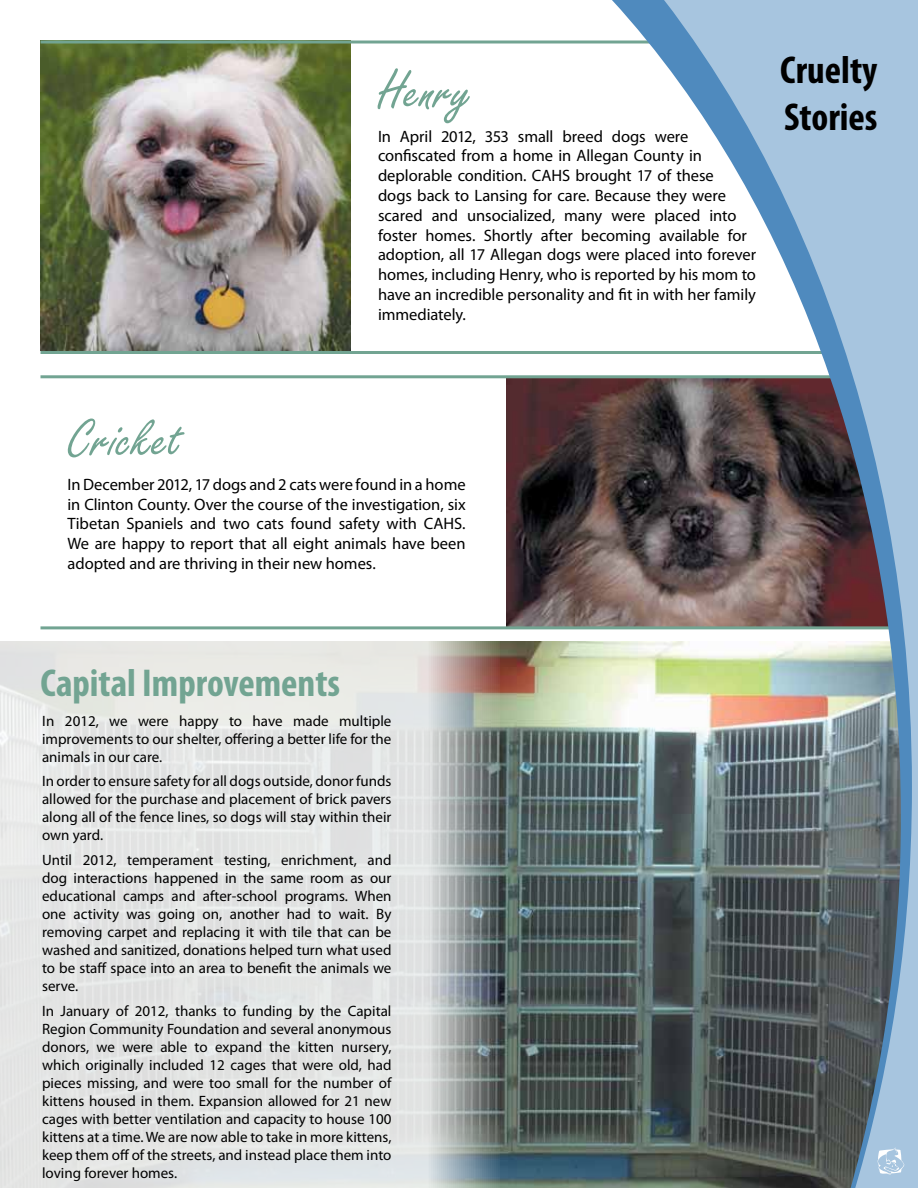
<style>
.page{position:relative;width:918px;height:1188px;background:#fff}
.page>*{position:absolute;margin:0;border:0;box-sizing:border-box;transform-origin:0 0}
.t1{font:54px "Freestyle Script";letter-spacing:-.005em;color:#72a492}
.t2{font:700 condensed 39px "Myriad Pro";color:#72a492}
.t3{font:700 condensed 39px/46.8px "Myriad Pro";color:#000}
.t4{font:16.5px/19.8px "Myriad Pro";letter-spacing:-.005em;color:#000;text-align:justify}
.t5{font:15px/18px "Myriad Pro";color:#000;text-align:justify}
</style>
<div class="page">
<div style="left:0;top:640px;width:500px;height:548px;background:#e4e5e5"></div>
<img style="left:40px;top:44px;width:311px;height:307px">
<svg style="left:40px;top:40px;width:376px;height:4px;background:#749d82"></svg>
<hr style="left:40px;top:351px;width:797px;height:3px;background:#72a492">
<hr style="left:40px;top:375px;width:814px;height:3px;background:#72a492">
<hr style="left:40px;top:626px;width:859px;height:3px;background:#72a492">
<img style="left:416px;top:0;width:496px;height:1188px">
<svg style="left:877px;top:1148px;width:27px;height:27px"></svg>
<h1 class="t1" style="left:378px;top:59px;width:93px">Henry</h1>
<p class="t4" style="left:378px;top:126px;width:380px;text-align:left">In April 2012, 353 small breed dogs were confiscated from a home in Allegan County in deplorable condition. CAHS brought 17 of these<br>dogs back to Lansing for care. Because they were scared and unsocialized, many were placed into foster homes. Shortly after becoming available for adoption, all 17 Allegan dogs were placed into forever homes, including Henry, who is reported by his mom to have an incredible personality and fit in with her family immediately.</p>
<h2 class="t3" style="left:780px;top:46px;width:99px">Cruelty<br>Stories</h2>
<h1 class="t1" style="left:68px;top:407px;width:114px">Cricket</h1>
<p class="t4" style="left:68px;top:474px;width:400px">In December 2012, 17 dogs and 2 cats were found in a home in Clinton County. Over the course of the investigation, six Tibetan Spaniels and two cats found safety with CAHS.<br>We are happy to report that all eight animals have been adopted and are thriving in their new homes.</p>
<h2 class="t2" style="left:40px;top:659px;width:301px">Capital Improvements</h2>
<p class="t5" style="left:42px;top:711px;width:351px">In 2012, we were happy to have made multiple improvements to our shelter, offering a better life for the animals in our care.</p>
<p class="t5" style="left:42px;top:772px;width:351px">In order to ensure safety for all dogs outside, donor funds allowed for the purchase and placement of brick pavers along all of the fence lines, so dogs will stay within their own yard.</p>
<p class="t5" style="left:42px;top:851px;width:351px">Until 2012, temperament testing, enrichment, and dog interactions happened in the same room as our educational camps and after-school programs. When one activity was going on, another had to wait. By removing carpet and replacing it with tile that can be washed and sanitized, donations helped turn what used to be staff space into an area to benefit the animals we serve.</p>
<p class="t5" style="left:42px;top:1002px;width:351px">In January of 2012, thanks to funding by the Capital Region Community Foundation and several anonymous donors, we were able to expand the kitten nursery, which originally included 12 cages that were old, had pieces missing, and were too small for the number of kittens housed in them. Expansion allowed for 21 new cages with better ventilation and capacity to house 100 kittens at a time. We are now able to take in more kittens, keep them off of the streets, and instead place them into loving forever homes.</p>
</div>
